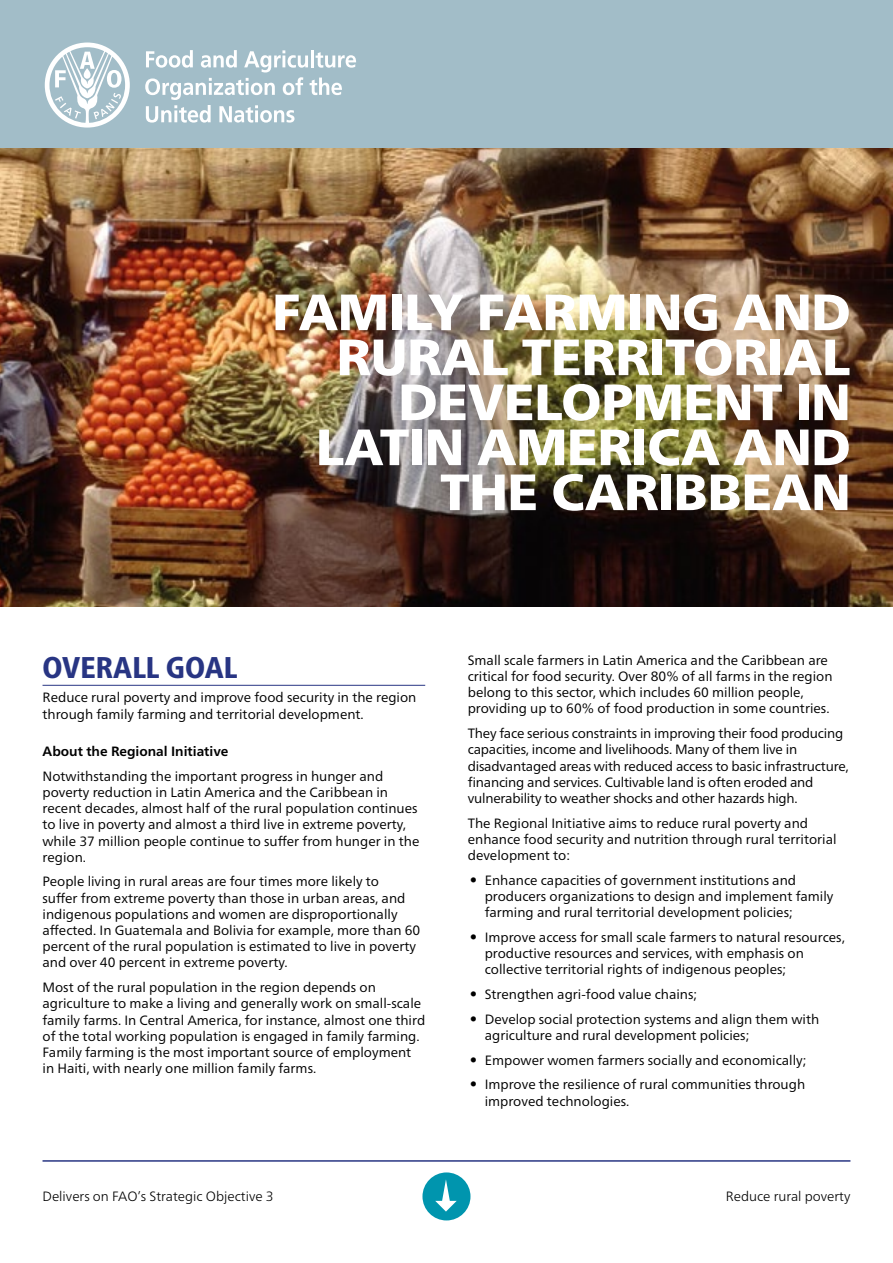
<style>
.page{position:relative;width:893px;height:1263px;background:#fff}
.page>*{position:absolute;margin:0;border:0;box-sizing:border-box;transform-origin:0 0}
.t1{font:900 51px/45px "Frutiger Neue LTCYR";color:#fff;text-align:right}
.t2{font:800 condensed 30px "Frutiger Neue LTCYR";color:#283583}
.t3{font:13.5px/16.2px "Frutiger Neue LTCYR";color:#000}
.t4{font:300 13.5px "Frutiger Neue LTCYR";color:#000}
.t5{font:700 13.5px "Frutiger Neue LTCYR";color:#000}
.s1{font-size:15px}
</style>
<div class="page">
<div style="left:0;top:0;width:893px;height:170px;background:#a2bdc8"></div>
<img style="left:0;top:149px;width:893px;height:457px">
<hr style="left:43px;top:685px;width:382px;height:1px;background:#283583">
<hr style="left:43px;top:1160px;width:807px;height:2px;background:#283583">
<div style="left:422px;top:1172px;width:48px;height:48px;background:#0095ae;border-radius:50%"></div>
<svg style="left:435px;top:1179px;width:22px;height:32px"></svg>
<svg style="left:145px;top:50px;width:211px;height:73px"></svg>
<svg style="left:45px;top:43px;width:85px;height:85px"></svg>
<h1 class="t1" style="left:272px;top:290px;width:579px">FAMILY FARMING AND<br>RURAL TERRITORIAL<br>DEVELOPMENT IN<br>LATIN AMERICA AND<br>THE CARIBBEAN</h1>
<h2 class="t2" style="left:43px;top:649px;width:196px">OVERALL GOAL</h2>
<p class="t3" style="left:43px;top:689px;width:375px">Reduce rural poverty and improve food security in the region through family farming and territorial development.</p>
<p class="t5" style="left:43px;top:743px;width:187px">About the Regional Initiative</p>
<p class="t3" style="left:43px;top:768px;width:378px">Notwithstanding the important progress in hunger and poverty reduction in Latin America and the Caribbean in recent decades, almost half of the rural population continues to live in poverty and almost a third live in extreme poverty, while 37 million people continue to suffer from hunger in the region.</p>
<p class="t3" style="left:43px;top:873px;width:379px">People living in rural areas are four times more likely to<br>suffer from extreme poverty than those in urban areas, and indigenous populations and women are disproportionally affected. In Guatemala and Bolivia for example, more than 60 percent of the rural population is estimated to live in poverty and over 40 percent in extreme poverty.</p>
<p class="t3" style="left:43px;top:979px;width:384px">Most of the rural population in the region depends on agriculture to make a living and generally work on small-scale family farms. In Central America, for instance, almost one third of the total working population is engaged in family farming.<br>Family farming is the most important source of employment in Haiti, with nearly one million family farms.</p>
<p class="t3" style="left:468px;top:652px;width:366px">Small scale farmers in Latin America and the Caribbean are critical for food security. Over 80% of all farms in the region belong to this sector, which includes 60 million people, providing up to 60% of food production in some countries.</p>
<p class="t3" style="left:468px;top:725px;width:383px">They face serious constraints in improving their food producing capacities, income and livelihoods. Many of them live in disadvantaged areas with reduced access to basic infrastructure, financing and services. Cultivable land is often eroded and vulnerability to weather shocks and other hazards high.</p>
<p class="t3" style="left:468px;top:815px;width:370px">The Regional Initiative aims to reduce rural poverty and enhance food security and nutrition through rural territorial development to:</p>
<p class="t3" style="left:485px;top:872px;width:350px;text-indent:-15px"><span class="s1">•</span> Enhance capacities of government institutions and producers organizations to design and implement family farming and rural territorial development policies;</p>
<p class="t3" style="left:485px;top:929px;width:362px;text-indent:-15px"><span class="s1">•</span> Improve access for small scale farmers to natural resources, productive resources and services, with emphasis on collective territorial rights of indigenous peoples;</p>
<p class="t3" style="left:470px;top:986px;width:229px"><span class="s1">•</span> Strengthen agri-food value chains;</p>
<p class="t3" style="left:485px;top:1011px;width:336px;text-indent:-15px"><span class="s1">•</span> Develop social protection systems and align them with agriculture and rural development policies;</p>
<p class="t3" style="left:470px;top:1052px;width:338px"><span class="s1">•</span> Empower women farmers socially and economically;</p>
<p class="t3" style="left:485px;top:1076px;width:322px;text-indent:-15px"><span class="s1">•</span> Improve the resilience of rural communities through improved technologies.</p>
<p class="t4" style="left:43px;top:1188px;width:233px">Delivers on FAO’s Strategic Objective 3</p>
<p class="t4" style="left:726px;top:1188px;width:126px">Reduce rural poverty</p>
</div>
